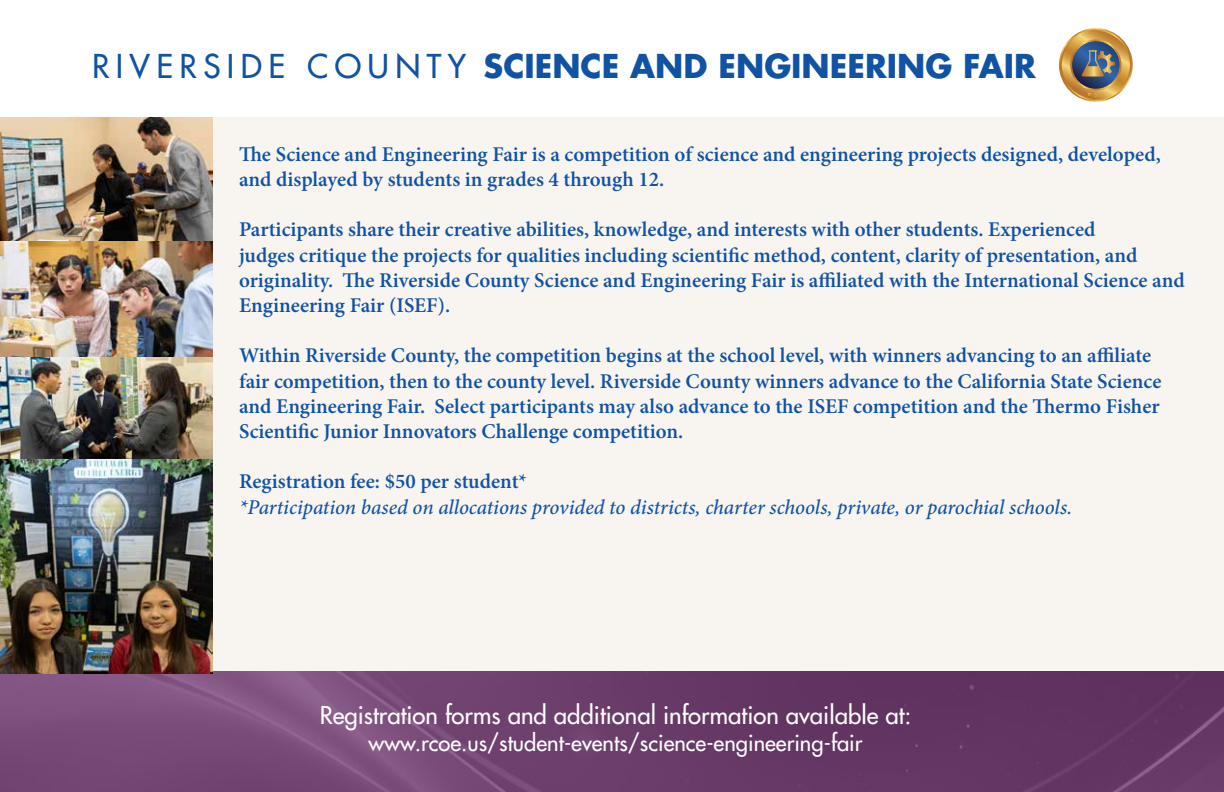
<style>
.page{position:relative;width:1224px;height:792px;background:#fff}
.page>*{position:absolute;margin:0;border:0;box-sizing:border-box;transform-origin:0 0}
.t1{font:700 32px "Futura Std";color:#1052a4}
.t2{font:500 24px "Futura Std";color:#fff}
.t3{font:500 22px "Futura Std";color:#fff}
.t4{font:600 21px/25.2px "Minion Pro";color:#1052a4}
.t5{font:italic 500 21px "Minion Pro";letter-spacing:-.005em;color:#1052a4}
.s1{font-weight:500}
</style>
<div class="page">
<div style="left:0;top:117px;width:1224px;height:675px;background:#f8f5f0"></div>
<img style="left:0;top:671px;width:1224px;height:121px">
<img style="left:0;top:117px;width:212px;height:240px">
<img style="left:0;top:357px;width:212px;height:317px">
<svg style="left:1059px;top:28px;width:74px;height:74px"></svg>
<svg style="left:1060px;top:29px;width:71px;height:71px"></svg>
<svg style="left:1062px;top:31px;width:68px;height:68px"></svg>
<svg style="left:1070px;top:39px;width:52px;height:52px"></svg>
<svg style="left:1087px;top:92px;width:18px;height:5px"></svg>
<svg style="left:1072px;top:41px;width:48px;height:48px"></svg>
<svg style="left:1081px;top:50px;width:34px;height:27px"></svg>
<h2 class="t1" style="left:92px;top:45px;width:945px"><span class="s1">R I V E R S I D E C O U N T Y</span> SCIENCE AND ENGINEERING FAIR</h2>
<p class="t4" style="left:239px;top:141px;width:923px">The Science and Engineering Fair is a competition of science and engineering projects designed, developed, and displayed by students in grades 4 through 12.</p>
<p class="t4" style="left:239px;top:217px;width:947px">Participants share their creative abilities, knowledge, and interests with other students. Experienced<br>judges critique the projects for qualities including scientific method, content, clarity of presentation, and originality. The Riverside County Science and Engineering Fair is affiliated with the International Science and Engineering Fair (ISEF).</p>
<p class="t4" style="left:239px;top:343px;width:924px">Within Riverside County, the competition begins at the school level, with winners advancing to an affiliate fair competition, then to the county level. Riverside County winners advance to the California State Science and Engineering Fair. Select participants may also advance to the ISEF competition and the Thermo Fisher Scientific Junior Innovators Challenge competition.</p>
<p class="t4" style="left:239px;top:469px;width:290px">Registration fee: $50 per student*</p>
<p class="t5" style="left:239px;top:492px;width:835px">*Participation based on allocations provided to districts, charter schools, private, or parochial schools.</p>
<p class="t2" style="left:320px;top:701px;width:593px">Registration forms and additional information available at:</p>
<p class="t3" style="left:369px;top:729px;width:495px">www.rcoe.us/student-events/science-engineering-fair</p>
</div>
